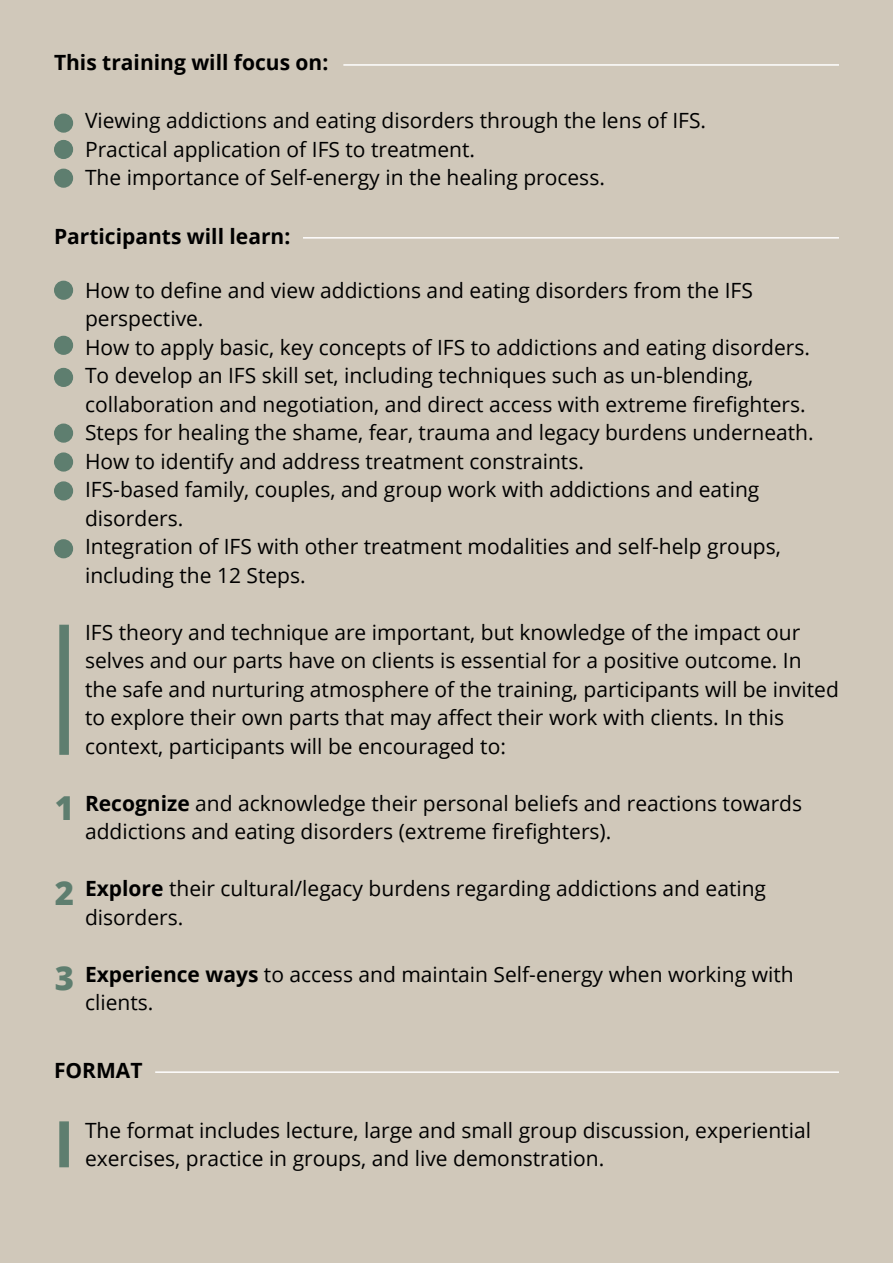
<style>
.page{position:relative;width:893px;height:1263px;background:#d0c8ba}
.page>*{position:absolute;margin:0;border:0;box-sizing:border-box;transform-origin:0 0}
.t1{font:800 33px "Open Sans";color:#5e7e6f}
.t2{font:21px/28.5px "Open Sans";color:#000}
.t3{font:700 21px "Open Sans";color:#000}
.s1{font-weight:700}
</style>
<div class="page">
<div style="left:55px;top:114px;width:17px;height:18px;background:#5e7e6f;border-radius:50%"></div>
<div style="left:54px;top:114px;width:19px;height:19px;border:2px solid #5e7e6f;border-radius:50%"></div>
<div style="left:55px;top:281px;width:17px;height:18px;background:#5e7e6f;border-radius:50%"></div>
<div style="left:54px;top:281px;width:19px;height:19px;border:2px solid #5e7e6f;border-radius:50%"></div>
<div style="left:55px;top:141px;width:17px;height:17px;background:#5e7e6f;border-radius:50%"></div>
<div style="left:54px;top:140px;width:19px;height:19px;border:2px solid #5e7e6f;border-radius:50%"></div>
<div style="left:55px;top:369px;width:17px;height:17px;background:#5e7e6f;border-radius:50%"></div>
<div style="left:54px;top:368px;width:19px;height:19px;border:2px solid #5e7e6f;border-radius:50%"></div>
<div style="left:55px;top:482px;width:17px;height:18px;background:#5e7e6f;border-radius:50%"></div>
<div style="left:54px;top:481px;width:19px;height:19px;border:2px solid #5e7e6f;border-radius:50%"></div>
<div style="left:55px;top:540px;width:17px;height:18px;background:#5e7e6f;border-radius:50%"></div>
<div style="left:54px;top:539px;width:19px;height:19px;border:2px solid #5e7e6f;border-radius:50%"></div>
<div style="left:55px;top:424px;width:17px;height:18px;background:#5e7e6f;border-radius:50%"></div>
<div style="left:54px;top:423px;width:19px;height:20px;border:2px solid #5e7e6f;border-radius:50%"></div>
<div style="left:55px;top:169px;width:17px;height:18px;background:#5e7e6f;border-radius:50%"></div>
<div style="left:54px;top:169px;width:19px;height:19px;border:2px solid #5e7e6f;border-radius:50%"></div>
<div style="left:55px;top:336px;width:17px;height:18px;background:#5e7e6f;border-radius:50%"></div>
<div style="left:54px;top:336px;width:19px;height:19px;border:2px solid #5e7e6f;border-radius:50%"></div>
<div style="left:55px;top:453px;width:17px;height:18px;background:#5e7e6f;border-radius:50%"></div>
<div style="left:54px;top:452px;width:19px;height:20px;border:2px solid #5e7e6f;border-radius:50%"></div>
<div style="left:59px;top:625px;width:10px;height:130px;background:#5e7e6f;border:2px solid #5e7e6f"></div>
<div style="left:59px;top:1121px;width:10px;height:46px;background:#5e7e6f;border:2px solid #5e7e6f"></div>
<hr style="left:343px;top:64px;width:496px;height:2px;background:#fff">
<hr style="left:303px;top:237px;width:536px;height:2px;background:#fff">
<hr style="left:155px;top:1071px;width:684px;height:2px;background:#fff">
<p class="t3" style="left:54px;top:48px;width:276px">This training will focus on:</p>
<p class="t2" style="left:85px;top:106px;width:623px">Viewing addictions and eating disorders through the lens of IFS.<br>Practical application of IFS to treatment.<br>The importance of Self-energy in the healing process.</p>
<p class="t3" style="left:54px;top:222px;width:238px">Participants will learn:</p>
<h1 class="t1" style="left:55px;top:783px;width:21px">1</h1>
<h1 class="t1" style="left:55px;top:868px;width:21px">2</h1>
<p class="t2" style="left:85px;top:275px;width:730px">How to define and view addictions and eating disorders from the IFS perspective.<br>How to apply basic, key concepts of IFS to addictions and eating disorders.<br>To develop an IFS skill set, including techniques such as un-blending, collaboration and negotiation, and direct access with extreme firefighters.<br>Steps for healing the shame, fear, trauma and legacy burdens underneath.<br>How to identify and address treatment constraints.<br>IFS-based family, couples, and group work with addictions and eating disorders.<br>Integration of IFS with other treatment modalities and self-help groups, including the 12 Steps.</p>
<p class="t2" style="left:85px;top:617px;width:755px">IFS theory and technique are important, but knowledge of the impact our selves and our parts have on clients is essential for a positive outcome. In the safe and nurturing atmosphere of the training, participants will be invited to explore their own parts that may affect their work with clients. In this context, participants will be encouraged to:</p>
<p class="t2" style="left:85px;top:788px;width:719px"><span class="s1">Recognize</span> and acknowledge their personal beliefs and reactions towards addictions and eating disorders (extreme firefighters).</p>
<p class="t2" style="left:85px;top:874px;width:683px"><span class="s1">Explore</span> their cultural/legacy burdens regarding addictions and eating disorders.</p>
<h1 class="t1" style="left:55px;top:953px;width:21px">3</h1>
<p class="t2" style="left:85px;top:959px;width:710px"><span class="s1">Experience ways</span> to access and maintain Self-energy when working with clients.</p>
<p class="t3" style="left:54px;top:1055px;width:90px">FORMAT</p>
<p class="t2" style="left:85px;top:1115px;width:727px">The format includes lecture, large and small group discussion, experiential exercises, practice in groups, and live demonstration.</p>
</div>
